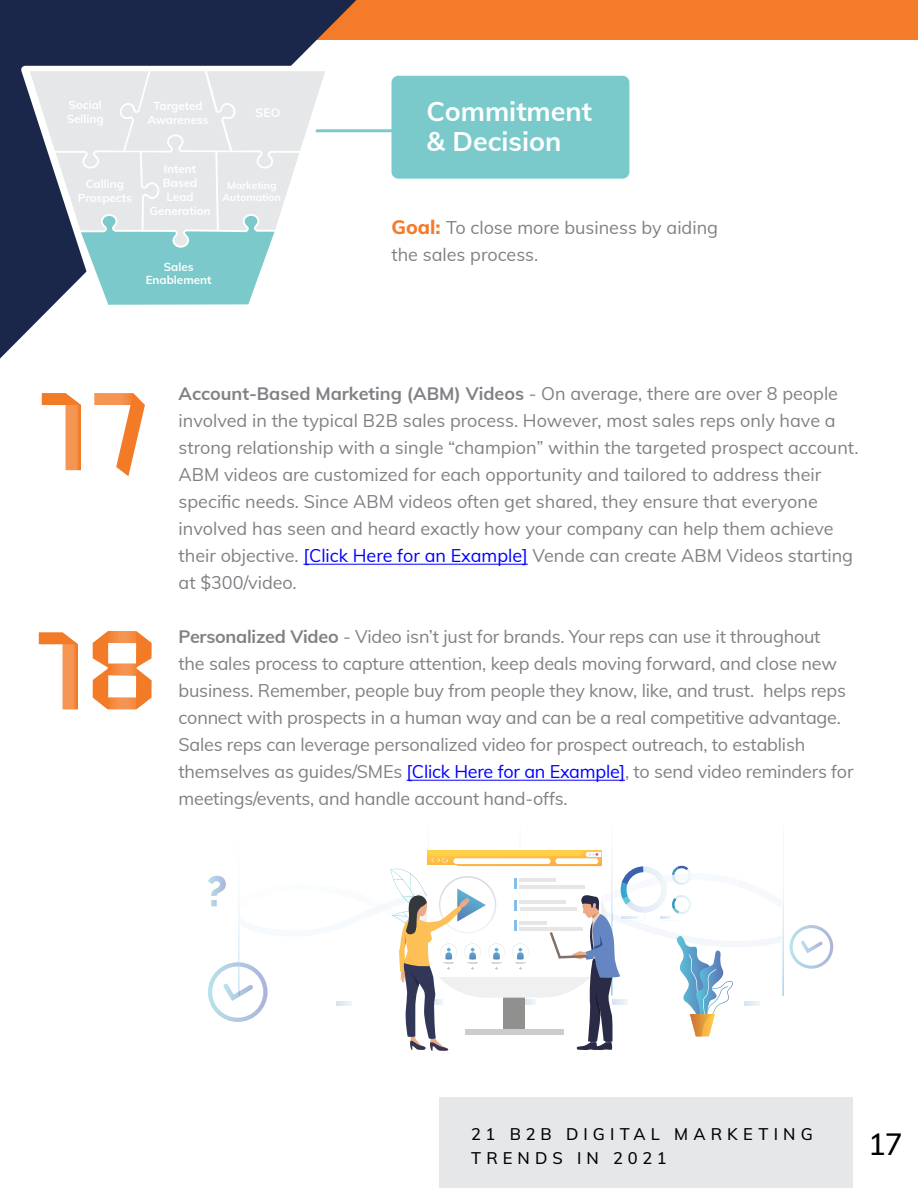
<style>
.page{position:relative;width:918px;height:1188px;background:#fff}
.page>*{position:absolute;margin:0;border:0;box-sizing:border-box;transform-origin:0 0}
.t1{font:500 30px "Muli";color:#000}
.t2{font:700 27px/30px "Muli";color:#fff}
.t3{font:18px/27px "Muli";letter-spacing:-.01em;color:#828085}
.t4{font:500 16.5px/24px "Muli";letter-spacing:.31em;color:#000}
.t5{font:700 12.15px "Muli";color:#fff}
.t6{font:700 11.55px/14px "Muli";color:#fff;text-align:center}
.t7{font:700 10.35px/12.3px "Muli";color:#fff;text-align:center}
.s1{font-weight:800;font-size:19.5px;color:#f47b2a}
.s2{font-weight:700}
.s3{color:#00f}
</style>
<div class="page">
<div style="left:440px;top:1098px;width:413px;height:90px;background:#e6e7e8"></div>
<div style="left:0;top:0;width:918px;height:39px;background:#f47b2a"></div>
<div style="left:392px;top:76px;width:237px;height:103px;background:#7acacb;border-radius:7px"></div>
<hr style="left:240px;top:129px;width:163px;height:3px;background:#7acacb">
<svg style="left:0;top:0;width:356px;height:359px;fill:#1a274a"></svg>
<svg style="left:21px;top:66px;width:316px;height:244px"></svg>
<svg style="left:30px;top:71px;width:295px;height:234px"></svg>
<hr style="left:303px;top:564px;width:225px;height:1px;background:#00f">
<hr style="left:407px;top:780px;width:218px;height:1px;background:#00f">
<svg style="left:42px;top:393px;width:39px;height:77px"></svg>
<svg style="left:39px;top:632px;width:39px;height:77px"></svg>
<svg style="left:94px;top:393px;width:51px;height:83px"></svg>
<svg style="left:93px;top:631px;width:59px;height:78px"></svg>
<svg style="left:783px;top:827px;width:1px;height:169px"></svg>
<img style="left:782px;top:919px;width:1px;height:77px">
<svg style="left:790px;top:925px;width:43px;height:44px"></svg>
<svg style="left:208px;top:841px;width:573px;height:210px"></svg>
<p class="t6" style="left:67px;top:97px;width:39px;text-align:left">Social<br>Selling</p>
<p class="t6" style="left:78px;top:176px;width:56px">Calling<br>Prospects</p>
<p class="t6" style="left:147px;top:98px;width:63px">Targeted<br>Awareness</p>
<p class="t5" style="left:256px;top:104px;width:26px">SEO</p>
<p class="t6" style="left:150px;top:161px;width:63px">Intent<br>Based<br>Lead<br>Generation</p>
<p class="t7" style="left:223px;top:179px;width:60px">Marketing<br>Automation</p>
<p class="t6" style="left:146px;top:259px;width:67px">Sales<br>Enablement</p>
<h2 class="t2" style="left:427px;top:95px;width:167px">Commitment &amp; Decision</h2>
<p class="t3" style="left:392px;top:213px;width:328px"><span class="s1">Goal:</span> To close more business by aiding the sales process.</p>
<p class="t3" style="left:179px;top:380px;width:682px"><span class="s2">Account-Based Marketing (ABM) Videos</span> - On average, there are over 8 people involved in the typical B2B sales process. However, most sales reps only have a strong relationship with a single “champion” within the targeted prospect account.<br>ABM videos are customized for each opportunity and tailored to address their specific needs. Since ABM videos often get shared, they ensure that everyone involved has seen and heard exactly how your company can help them achieve their objective. <span class="s3">[Click Here for an Example]</span> Vende can create ABM Videos starting at $300/video.</p>
<p class="t3" style="left:179px;top:623px;width:677px"><span class="s2">Personalized Video</span> - Video isn’t just for brands. Your reps can use it throughout<br>the sales process to capture attention, keep deals moving forward, and close new business. Remember, people buy from people they know, like, and trust. helps reps connect with prospects in a human way and can be a real competitive advantage.<br>Sales reps can leverage personalized video for prospect outreach, to establish themselves as guides/SMEs <span class="s3">[Click Here for an Example]</span>, to send video reminders for meetings/events, and handle account hand-offs.</p>
<p class="t4" style="left:471px;top:1121px;width:343px">21 B2B DIGITAL MARKETING<br>TRENDS IN 2021</p>
<h1 class="t1" style="left:868px;top:1123px;width:36px">17</h1>
</div>
